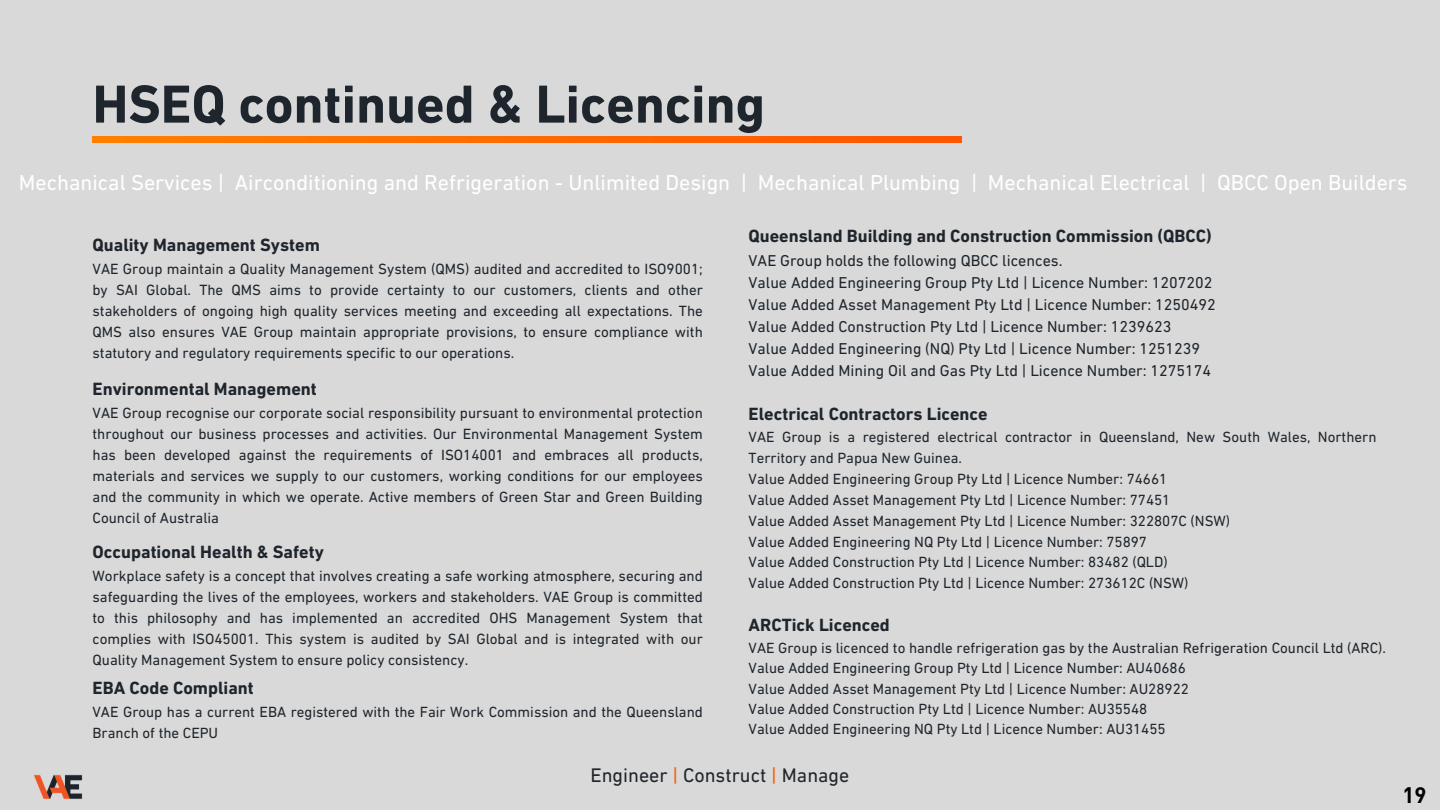
<style>
.page{position:relative;width:1440px;height:810px;background:#d9d9d9}
.page>*{position:absolute;margin:0;border:0;box-sizing:border-box;transform-origin:0 0}
.t1{font:700 54.4px "DIN Next LT Pro";color:#1e252c}
.t2{font:22px "DIN Next LT Pro";color:#fff}
.t3{font:22px "DIN Bold";color:#000}
.t4{font:20px "DIN Next LT Pro";color:#1e252c}
.t5{font:700 18.1px "DIN Next LT Pro";color:#1e252c}
.t6{font:700 18px "DIN Next LT Pro";color:#1e252c}
.t7{font:16px "DIN Next LT Pro";color:#1e252c}
.t8{font:15.1px/21px "DIN Next LT Pro";color:#1e252c;text-align:justify}
.t9{font:15px/20.8px "DIN Next LT Pro";color:#1e252c}
.s1{color:#f50}
</style>
<div class="page">
<svg style="left:93px;top:136px;width:868px;height:6px;background:#ff6a00"></svg>
<img style="left:34px;top:774px;width:49px;height:25px">
<h1 class="t1" style="left:93px;top:82px;width:674px">HSEQ continued &amp; Licencing</h1>
<p class="t2" style="left:19px;top:173px;width:1390px">Mechanical Services | Airconditioning and Refrigeration - Unlimited Design | Mechanical Plumbing | Mechanical Electrical | QBCC Open Builders</p>
<p class="t5" style="left:93px;top:237px;width:229px">Quality Management System</p>
<p class="t8" style="left:93px;top:259px;width:612px">VAE Group maintain a Quality Management System (QMS) audited and accredited to ISO9001; by SAI Global. The QMS aims to provide certainty to our customers, clients and other stakeholders of ongoing high quality services meeting and exceeding all expectations. The QMS also ensures VAE Group maintain appropriate provisions, to ensure compliance with statutory and regulatory requirements specific to our operations.</p>
<p class="t5" style="left:93px;top:381px;width:226px">Environmental Management</p>
<p class="t8" style="left:93px;top:404px;width:612px">VAE Group recognise our corporate social responsibility pursuant to environmental protection throughout our business processes and activities. Our Environmental Management System has been developed against the requirements of ISO14001 and embraces all products, materials and services we supply to our customers, working conditions for our employees and the community in which we operate. Active members of Green Star and Green Building Council of Australia</p>
<p class="t5" style="left:93px;top:545px;width:233px">Occupational Health &amp; Safety</p>
<p class="t8" style="left:93px;top:567px;width:612px">Workplace safety is a concept that involves creating a safe working atmosphere, securing and safeguarding the lives of the employees, workers and stakeholders. VAE Group is committed to this philosophy and has implemented an accredited OHS Management System that complies with ISO45001. This system is audited by SAI Global and is integrated with our Quality Management System to ensure policy consistency.</p>
<p class="t6" style="left:93px;top:681px;width:163px">EBA Code Compliant</p>
<p class="t9" style="left:93px;top:702px;width:612px">VAE Group has a current EBA registered with the Fair Work Commission and the Queensland<br>Branch of the CEPU</p>
<p class="t6" style="left:749px;top:229px;width:465px">Queensland Building and Construction Commission (QBCC)</p>
<p class="t7" style="left:749px;top:254px;width:315px">VAE Group holds the following QBCC licences.</p>
<p class="t7" style="left:749px;top:276px;width:466px">Value Added Engineering Group Pty Ltd | Licence Number: 1207202</p>
<p class="t7" style="left:749px;top:298px;width:469px">Value Added Asset Management Pty Ltd | Licence Number: 1250492</p>
<p class="t7" style="left:749px;top:320px;width:424px">Value Added Construction Pty Ltd | Licence Number: 1239623</p>
<p class="t7" style="left:749px;top:342px;width:453px">Value Added Engineering (NQ) Pty Ltd | Licence Number: 1251239</p>
<p class="t7" style="left:749px;top:364px;width:464px">Value Added Mining Oil and Gas Pty Ltd | Licence Number: 1275174</p>
<p class="t6" style="left:749px;top:406px;width:241px">Electrical Contractors Licence</p>
<p class="t9" style="left:749px;top:428px;width:629px">VAE Group is a registered electrical contractor in Queensland, New South Wales, Northern<br>Territory and Papua New Guinea.</p>
<p class="t9" style="left:749px;top:470px;width:420px">Value Added Engineering Group Pty Ltd | Licence Number: 74661</p>
<p class="t9" style="left:749px;top:491px;width:423px">Value Added Asset Management Pty Ltd | Licence Number: 77451</p>
<p class="t9" style="left:749px;top:512px;width:483px">Value Added Asset Management Pty Ltd | Licence Number: 322807C (NSW)</p>
<p class="t9" style="left:749px;top:532px;width:400px">Value Added Engineering NQ Pty Ltd | Licence Number: 75897</p>
<p class="t9" style="left:749px;top:553px;width:421px">Value Added Construction Pty Ltd | Licence Number: 83482 (QLD)</p>
<p class="t9" style="left:749px;top:574px;width:441px">Value Added Construction Pty Ltd | Licence Number: 273612C (NSW)</p>
<p class="t6" style="left:749px;top:618px;width:143px">ARCTick Licenced</p>
<p class="t9" style="left:749px;top:639px;width:639px">VAE Group is licenced to handle refrigeration gas by the Australian Refrigeration Council Ltd (ARC).</p>
<p class="t9" style="left:749px;top:659px;width:439px">Value Added Engineering Group Pty Ltd | Licence Number: AU40686</p>
<p class="t9" style="left:749px;top:679px;width:442px">Value Added Asset Management Pty Ltd | Licence Number: AU28922</p>
<p class="t9" style="left:749px;top:700px;width:400px">Value Added Construction Pty Ltd | Licence Number: AU35548</p>
<p class="t9" style="left:749px;top:720px;width:418px">Value Added Engineering NQ Pty Ltd | Licence Number: AU31455</p>
<h2 class="t4" style="left:590px;top:767px;width:260px">Engineer <span class="s1">|</span> Construct <span class="s1">|</span> Manage</h2>
<h2 class="t3" style="left:1402px;top:780px;width:25px">19</h2>
</div>
